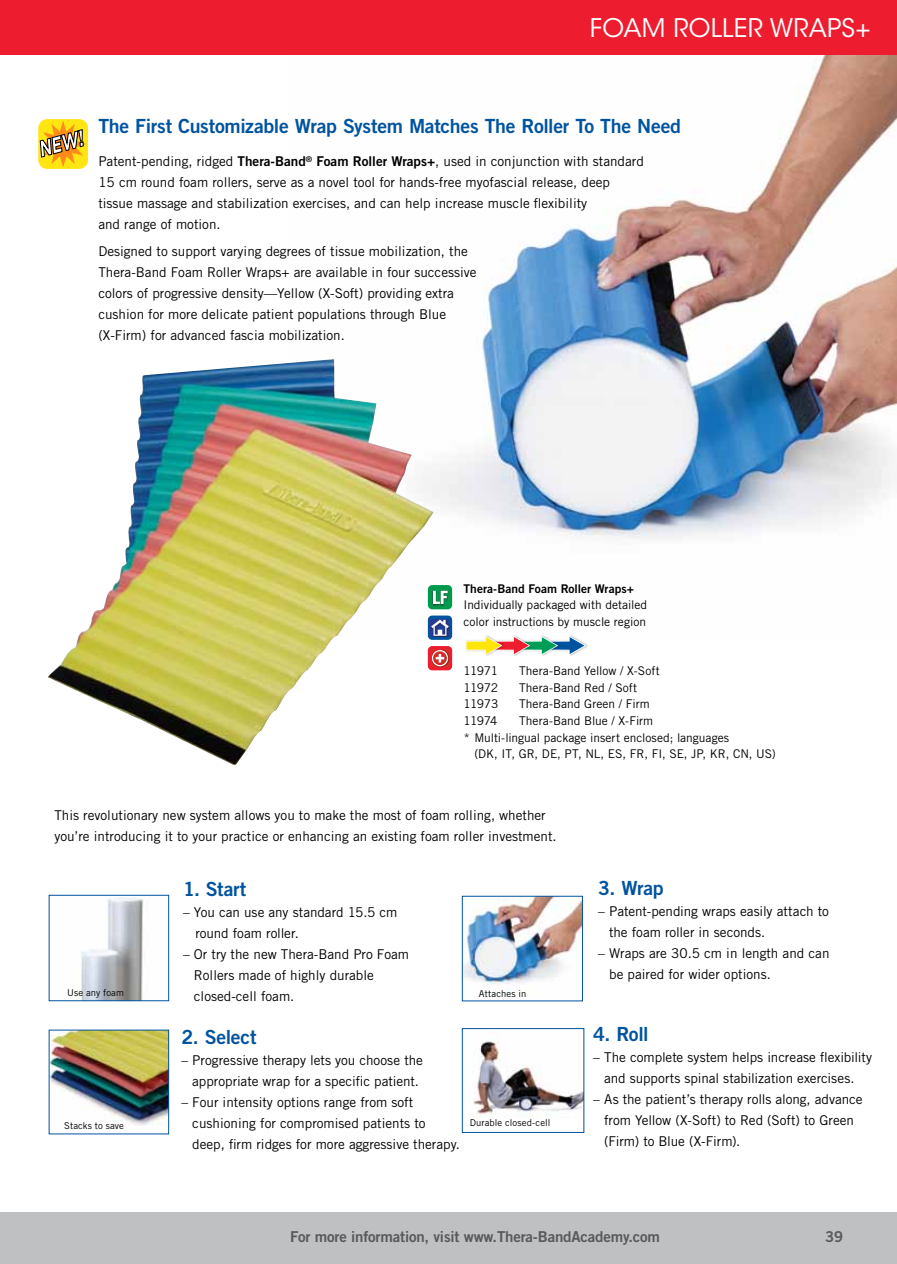
<style>
.page{position:relative;width:897px;height:1264px;background:#fff}
.page>*{position:absolute;margin:0;border:0;box-sizing:border-box;transform-origin:0 0}
.t1{font:25.5px "ITC Avant Garde Std";letter-spacing:.01em;color:#fff}
.t2{font:19.5px "Trade Gothic LT Std Bd 2";letter-spacing:-.015em;color:#00539f}
.t3{font:15px "Trade Gothic LT Std Bd 2";letter-spacing:-.01em;color:#58595b}
.t4{font:13.5px/21px "Trade Gothic LT Std";color:#000}
.t5{font:12px/16.5px "Trade Gothic LT Std";color:#000}
.t6{font:12px "Trade Gothic LT Std Bd 2";color:#000}
.t7{font:9.45px "Trade Gothic LT Std";letter-spacing:.01em;color:#000}
.s1{font-family:"Trade Gothic LT Std Bd 2"}
</style>
<div class="page">
<img style="left:288px;top:54px;width:608px;height:585px">
<div style="left:0;top:0;width:896px;height:54px;background:#ed1c2e"></div>
<div style="left:38px;top:119px;width:50px;height:50px;background:#ffe512;border-radius:9px"></div>
<svg style="left:40px;top:121px;width:46px;height:46px"></svg>
<img style="left:464px;top:898px;width:116px;height:96px">
<img style="left:473px;top:1040px;width:109px;height:78px">
<div style="left:462px;top:1028px;width:122px;height:104px;border:1px solid #00539f"></div>
<div style="left:428px;top:646px;width:24px;height:24px;background:linear-gradient(to bottom,#ed1c2e,#ed1c2e);border-radius:4px"></div>
<img style="left:433px;top:649px;width:16px;height:18px">
<svg style="left:433px;top:650px;width:15px;height:16px"></svg>
<div style="left:428px;top:615px;width:24px;height:25px;background:#00539f;border-radius:4px"></div>
<img style="left:433px;top:619px;width:17px;height:18px">
<svg style="left:433px;top:619px;width:16px;height:17px"></svg>
<div style="left:428px;top:585px;width:24px;height:24px;background:#009a4d;border-radius:4px"></div>
<img style="left:433px;top:590px;width:16px;height:15px">
<svg style="left:433px;top:591px;width:14px;height:13px"></svg>
<img style="left:561px;top:634px;width:28px;height:22px">
<img style="left:533px;top:634px;width:15px;height:22px">
<img style="left:548px;top:634px;width:13px;height:1px">
<img style="left:505px;top:634px;width:15px;height:22px">
<img style="left:520px;top:634px;width:13px;height:1px">
<img style="left:465px;top:634px;width:28px;height:22px">
<img style="left:493px;top:634px;width:12px;height:1px">
<svg style="left:465px;top:635px;width:121px;height:20px"></svg>
<img style="left:51px;top:1031px;width:116px;height:95px">
<svg style="left:81px;top:897px;width:63px;height:102px"></svg>
<div style="left:49px;top:895px;width:120px;height:106px;border:1px solid #00539f"></div>
<img style="left:48px;top:359px;width:385px;height:406px">
<div style="left:0;top:1212px;width:896px;height:52px;background:#bec0c2"></div>
<h1 class="t1" style="left:589px;top:13px;width:282px">FOAM ROLLER WRAPS+</h1>
<h2 class="t2" style="left:98px;top:114px;width:584px">The First Customizable Wrap System Matches The Roller To The Need</h2>
<p class="t4" style="left:98px;top:151px;width:547px">Patent-pending, ridged <span class="s1">Thera-Band</span><sup>®</sup> <span class="s1">Foam Roller Wraps+</span>, used in conjunction with standard 15 cm round foam rollers, serve as a novel tool for hands-free myofascial release, deep tissue massage and stabilization exercises, and can help increase muscle flexibility<br>and range of motion.</p>
<p class="t4" style="left:98px;top:241px;width:379px">Designed to support varying degrees of tissue mobilization, the Thera-Band Foam Roller Wraps+ are available in four successive colors of progressive density—Yellow (X-Soft) providing extra cushion for more delicate patient populations through Blue (X-Firm) for advanced fascia mobilization.</p>
<p class="t6" style="left:463px;top:581px;width:172px">Thera-Band Foam Roller Wraps+</p>
<p class="t5" style="left:463px;top:597px;width:185px">Individually packaged with detailed color instructions by muscle region</p>
<p class="t5" style="left:463px;top:663px;width:36px">11971</p>
<p class="t5" style="left:519px;top:663px;width:142px">Thera-Band Yellow / X-Soft</p>
<p class="t5" style="left:463px;top:679px;width:36px">11972</p>
<p class="t5" style="left:519px;top:679px;width:120px">Thera-Band Red / Soft</p>
<p class="t5" style="left:463px;top:696px;width:36px">11973</p>
<p class="t5" style="left:519px;top:696px;width:132px">Thera-Band Green / Firm</p>
<p class="t5" style="left:463px;top:712px;width:36px">11974</p>
<p class="t5" style="left:519px;top:712px;width:136px">Thera-Band Blue / X-Firm</p>
<p class="t5" style="left:474px;top:729px;width:303px;text-indent:-10px">* Multi-lingual package insert enclosed; languages<br>(DK, IT, GR, DE, PT, NL, ES, FR, FI, SE, JP, KR, CN, US)</p>
<p class="t4" style="left:54px;top:805px;width:504px">This revolutionary new system allows you to make the most of foam rolling, whether you’re introducing it to your practice or enhancing an existing foam roller investment.</p>
<p class="t7" style="left:67px;top:986px;width:58px">Use any foam</p>
<p class="t7" style="left:64px;top:1119px;width:61px">Stacks to save</p>
<h2 class="t2" style="left:183px;top:877px;width:65px">1. Start</h2>
<p class="t4" style="left:195px;top:901px;width:203px;text-indent:-12px">– You can use any standard 15.5 cm round foam roller.</p>
<p class="t4" style="left:194px;top:943px;width:217px;text-indent:-11px">– Or try the new Thera-Band Pro Foam<br>Rollers made of highly durable closed-cell foam.</p>
<h2 class="t2" style="left:181px;top:1025px;width:77px">2. Select</h2>
<p class="t4" style="left:181px;top:1049px;width:243px;text-align:center">– Progressive therapy lets you choose the appropriate wrap for a specific patient.</p>
<p class="t4" style="left:192px;top:1091px;width:269px;text-indent:-11px">– Four intensity options range from soft cushioning for compromised patients to deep, firm ridges for more aggressive therapy.</p>
<p class="t7" style="left:479px;top:987px;width:49px">Attaches in</p>
<p class="t7" style="left:469px;top:1117px;width:82px">Durable closed-cell</p>
<h2 class="t2" style="left:598px;top:875px;width:67px">3. Wrap</h2>
<p class="t4" style="left:609px;top:900px;width:221px;text-indent:-11px">– Patent-pending wraps easily attach to the foam roller in seconds.</p>
<p class="t4" style="left:609px;top:942px;width:222px;text-indent:-11px">– Wraps are 30.5 cm in length and can be paired for wider options.</p>
<h2 class="t2" style="left:593px;top:1021px;width:57px">4. Roll</h2>
<p class="t4" style="left:593px;top:1046px;width:280px;text-align:center">– The complete system helps increase flexibility and supports spinal stabilization exercises.</p>
<p class="t4" style="left:604px;top:1088px;width:260px;text-indent:-11px">– As the patient’s therapy rolls along, advance from Yellow (X-Soft) to Red (Soft) to Green (Firm) to Blue (X-Firm).</p>
<p class="t3" style="left:290px;top:1227px;width:371px">For more information, visit www.Thera-BandAcademy.com</p>
<p class="t3" style="left:824px;top:1227px;width:20px">39</p>
</div>
